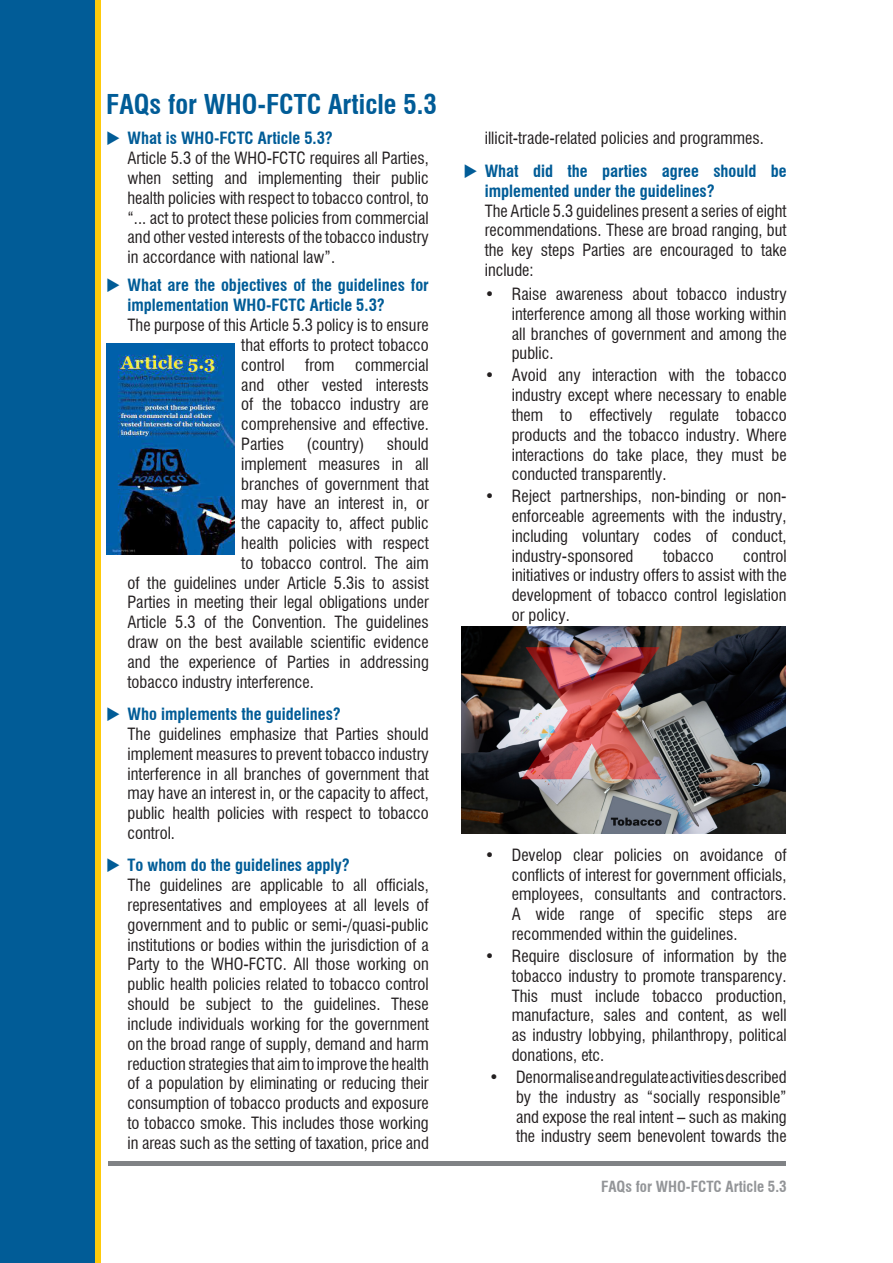
<style>
.page{position:relative;width:893px;height:1263px;background:#fff}
.page>*{position:absolute;margin:0;border:0;box-sizing:border-box;transform-origin:0 0}
.t1{font:700 condensed 26.7px "Swiss 721 BT";color:#015c97}
.t2{font:condensed 16.5px/19.8px "Swiss 721 BT";color:#231f20;text-align:justify}
.t3{font:700 condensed 16.5px/19.8px "Swiss 721 BT";color:#015c97}
.t4{font:700 condensed 15px "Swiss 721 BT";color:#939598}
</style>
<div class="page">
<div style="left:0;top:0;width:96px;height:1263px;background:#015c97"></div>
<img style="left:106px;top:344px;width:128px;height:210px">
<img style="left:462px;top:627px;width:324px;height:207px">
<hr style="left:108px;top:1162px;width:678px;height:4px;background:#808285">
<div style="left:96px;top:0;width:5px;height:1263px;background:#feca0a"></div>
<p class="t1" style="left:106px;top:88px;width:332px">FAQs for WHO-FCTC Article 5.3</p>
<p class="t3" style="left:128px;top:128px;width:207px">What is WHO-FCTC Article 5.3?</p>
<p class="t2" style="left:128px;top:148px;width:303px">Article 5.3 of the WHO-FCTC requires all Parties, when setting and implementing their public health policies with respect to tobacco control, to “... act to protect these policies from commercial and other vested interests of the tobacco industry in accordance with national law”.</p>
<p class="t3" style="left:128px;top:276px;width:303px">What are the objectives of the guidelines for implementation WHO-FCTC Article 5.3?</p>
<p class="t2" style="left:241px;top:315px;width:189px;text-indent:-114px">The purpose of this Article 5.3 policy is to ensure that efforts to protect tobacco control from commercial and other vested interests of the tobacco industry are comprehensive and effective.<br>Parties</p>
<p class="t2" style="left:307px;top:434px;width:59px">(country)</p>
<p class="t2" style="left:387px;top:434px;width:43px">should</p>
<p class="t2" style="left:241px;top:454px;width:189px">implement measures in all</p>
<p class="t2" style="left:241px;top:474px;width:189px">branches of government that</p>
<p class="t2" style="left:241px;top:493px;width:189px">may have an interest in, or</p>
<p class="t2" style="left:241px;top:513px;width:189px">the capacity to, affect public</p>
<p class="t2" style="left:241px;top:533px;width:189px">health policies with respect</p>
<p class="t2" style="left:241px;top:553px;width:189px">to tobacco control. The aim</p>
<p class="t2" style="left:128px;top:573px;width:303px">of the guidelines under Article 5.3is to assist</p>
<p class="t2" style="left:128px;top:592px;width:303px">Parties in meeting their legal obligations under</p>
<p class="t2" style="left:128px;top:612px;width:303px">Article 5.3 of the Convention. The guidelines</p>
<p class="t2" style="left:128px;top:632px;width:303px">draw on the best available scientific evidence</p>
<p class="t2" style="left:128px;top:652px;width:303px">and the experience of Parties in addressing</p>
<p class="t2" style="left:128px;top:672px;width:188px">tobacco industry interference.</p>
<p class="t3" style="left:128px;top:704px;width:215px">Who implements the guidelines?</p>
<p class="t2" style="left:128px;top:724px;width:303px">The guidelines emphasize that Parties should implement measures to prevent tobacco industry interference in all branches of government that may have an interest in, or the capacity to affect, public health policies with respect to tobacco control.</p>
<p class="t3" style="left:128px;top:855px;width:224px">To whom do the guidelines apply?</p>
<p class="t2" style="left:128px;top:875px;width:303px">The guidelines are applicable to all officials, representatives and employees at all levels of government and to public or semi-/quasi-public institutions or bodies within the jurisdiction of a Party to the WHO-FCTC. All those working on public health policies related to tobacco control should be subject to the guidelines. These include individuals working for the government on the broad range of supply, demand and harm reduction strategies that aim to improve the health of a population by eliminating or reducing their consumption of tobacco products and exposure to tobacco smoke. This includes those working in areas such as the setting of taxation, price and</p>
<p class="t2" style="left:485px;top:128px;width:281px">illicit-trade-related policies and programmes.</p>
<p class="t3" style="left:485px;top:161px;width:303px">What did the parties agree should be implemented under the guidelines?</p>
<p class="t2" style="left:485px;top:201px;width:303px">The Article 5.3 guidelines present a series of eight recommendations. These are broad ranging, but the key steps Parties are encouraged to take include:</p>
<p class="t2" style="left:512px;top:284px;width:276px;text-indent:-27px">• Raise awareness about tobacco industry interference among all those working within all branches of government and among the public.</p>
<p class="t2" style="left:512px;top:365px;width:276px;text-indent:-27px">• Avoid any interaction with the tobacco industry except where necessary to enable them to effectively regulate tobacco products and the tobacco industry. Where interactions do take place, they must be conducted transparently.</p>
<p class="t2" style="left:512px;top:486px;width:276px;text-indent:-27px">• Reject partnerships, non-binding or non&shy;enforceable agreements with the industry, including voluntary codes of conduct, industry-sponsored</p>
<p class="t2" style="left:512px;top:546px;width:276px;text-indent:232px">control initiatives or industry offers to assist with the development of tobacco control legislation or policy.</p>
<p class="t2" style="left:663px;top:546px;width:52px">tobacco</p>
<p class="t2" style="left:512px;top:845px;width:276px;text-indent:-27px">• Develop clear policies on avoidance of conflicts of interest for government officials, employees, consultants and contractors.<br>A wide range of specific steps are recommended within the guidelines.</p>
<p class="t2" style="left:512px;top:946px;width:276px;text-indent:-27px">• Require disclosure of information by the tobacco industry to promote transparency.<br>This must include tobacco production, manufacture, sales and content, as well as industry lobbying, philanthropy, political donations, etc.</p>
<p class="t2" style="left:516px;top:1067px;width:272px;text-indent:-27px">• Denormalise and regulate activities described by the industry as “socially responsible” and expose the real intent – such as making the industry seem benevolent towards the</p>
<p class="t4" style="left:601px;top:1177px;width:187px">FAQs for WHO-FCTC Article 5.3</p>
</div>
